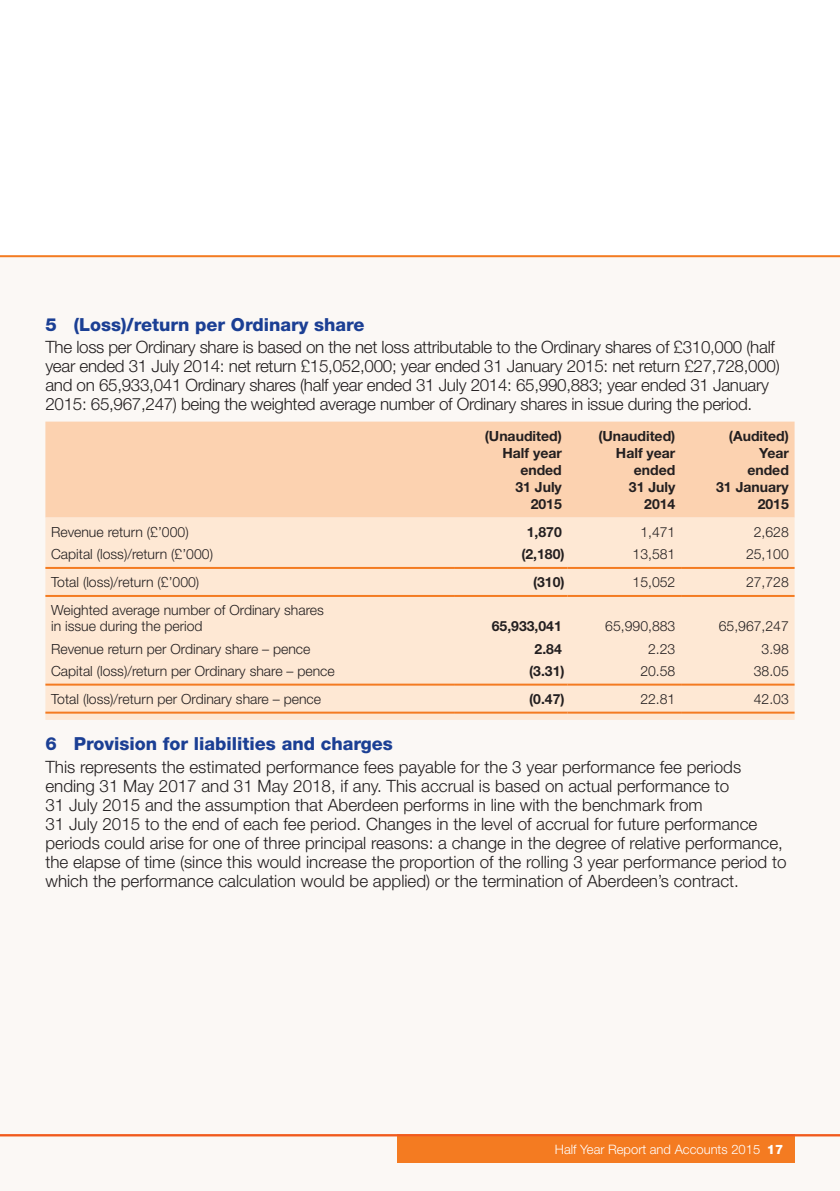
<style>
.page{position:relative;width:840px;height:1191px;background:#fff}
.page>*{position:absolute;margin:0;border:0;box-sizing:border-box;transform-origin:0 0}
.Sub_Heading_1__Blue{font:800 18px "Helvetica Neue LT";color:#1b3f94}
.Body_copy_8_5_10{font:300 17px/19px "Helvetica Neue LT";color:#231f20}
.Body_copy_8_5_10-2{font:300 17px/19px "Helvetica Neue LT";letter-spacing:-.02em;color:#231f20}
.Table_Text_7_9{font:300 14px/16px "Helvetica Neue LT";color:#231f20}
.Table_Text_7_9-2{font:700 14px/17px "Helvetica Neue LT";color:#231f20;text-align:right}
._20mm_Aligned_tab_co{font:300 14px "Helvetica Neue LT";color:#231f20}
._20mm_Aligned_tab_co-2{font:700 14px "Helvetica Neue LT";color:#231f20}
.t1{font:300 13px "Helvetica Neue LT";color:#fff}
.s1{font-weight:800}
</style>
<div class="page">
<div style="left:0;top:255px;width:839px;height:936px;background:#fbf8f5"></div>
<hr style="left:0;top:255px;width:839px;height:2px;background:#f47b21">
<div style="left:397px;top:1134px;width:397px;height:28px;background:#f47b21"></div>
<hr style="left:0;top:1134px;width:839px;height:2px;background:#f15921">
<div style="left:45px;top:421px;width:749px;height:96px;background:#fcd2b0"></div>
<div style="left:45px;top:517px;width:749px;height:203px;background:#fee8d4"></div>
<hr style="left:45px;top:567px;width:409px;height:2px;background:#f47b21">
<hr style="left:454px;top:567px;width:113px;height:2px;background:#f47b21">
<hr style="left:567px;top:567px;width:113px;height:2px;background:#f47b21">
<hr style="left:680px;top:567px;width:114px;height:2px;background:#f47b21">
<hr style="left:45px;top:595px;width:409px;height:2px;background:#f47b21">
<hr style="left:454px;top:595px;width:113px;height:2px;background:#f47b21">
<hr style="left:567px;top:595px;width:113px;height:2px;background:#f47b21">
<hr style="left:680px;top:595px;width:114px;height:2px;background:#f47b21">
<hr style="left:45px;top:683px;width:409px;height:2px;background:#f47b21">
<hr style="left:454px;top:683px;width:113px;height:2px;background:#f47b21">
<hr style="left:567px;top:683px;width:113px;height:2px;background:#f47b21">
<hr style="left:680px;top:683px;width:114px;height:2px;background:#f47b21">
<hr style="left:45px;top:711px;width:409px;height:2px;background:#f47b21">
<hr style="left:454px;top:711px;width:113px;height:2px;background:#f47b21">
<hr style="left:567px;top:711px;width:113px;height:2px;background:#f47b21">
<hr style="left:680px;top:711px;width:114px;height:2px;background:#f47b21">
<p class="Sub_Heading_1__Blue" style="left:45px;top:314px;width:320px">5 (Loss)/return per Ordinary share</p>
<p class="Body_copy_8_5_10-2" style="left:45px;top:337px;width:735px">The loss per Ordinary share is based on the net loss attributable to the Ordinary shares of £310,000 (half year ended 31 July 2014: net return £15,052,000; year ended 31 January 2015: net return £27,728,000) and on 65,933,041 Ordinary shares (half year ended 31 July 2014: 65,990,883; year ended 31 January 2015: 65,967,247) being the weighted average number of Ordinary shares in issue during the period.</p>
<p class="Table_Text_7_9-2" style="left:484px;top:427px;width:78px">(Unaudited)</p>
<p class="Table_Text_7_9-2" style="left:502px;top:444px;width:61px">Half year ended</p>
<p class="Table_Text_7_9-2" style="left:515px;top:478px;width:48px">31 July<br>2015</p>
<p class="Table_Text_7_9-2" style="left:598px;top:427px;width:78px">(Unaudited)<br>Half year ended<br>31 July<br>2014</p>
<p class="Table_Text_7_9-2" style="left:728px;top:427px;width:61px">(Audited)<br>Year ended</p>
<p class="Table_Text_7_9-2" style="left:715px;top:478px;width:74px">31 January<br>2015</p>
<p class="Table_Text_7_9" style="left:51px;top:524px;width:139px">Revenue return (£’000)</p>
<p class="_20mm_Aligned_tab_co-2" style="left:526px;top:523px;width:37px">1,870</p>
<p class="_20mm_Aligned_tab_co" style="left:640px;top:523px;width:37px">1,471</p>
<p class="_20mm_Aligned_tab_co" style="left:753px;top:523px;width:37px">2,628</p>
<p class="Table_Text_7_9" style="left:51px;top:546px;width:163px">Capital (loss)/return (£’000)</p>
<p class="_20mm_Aligned_tab_co-2" style="left:521px;top:546px;width:45px">(2,180)</p>
<p class="_20mm_Aligned_tab_co" style="left:632px;top:546px;width:44px">13,581</p>
<p class="_20mm_Aligned_tab_co" style="left:745px;top:546px;width:44px">25,100</p>
<p class="Table_Text_7_9" style="left:51px;top:574px;width:150px">Total (loss)/return (£’000)</p>
<p class="_20mm_Aligned_tab_co-2" style="left:532px;top:574px;width:33px">(310)</p>
<p class="_20mm_Aligned_tab_co" style="left:632px;top:574px;width:44px">15,052</p>
<p class="_20mm_Aligned_tab_co" style="left:745px;top:574px;width:44px">27,728</p>
<p class="Table_Text_7_9" style="left:51px;top:602px;width:274px">Weighted average number of Ordinary shares in issue during the period</p>
<p class="_20mm_Aligned_tab_co-2" style="left:491px;top:618px;width:72px">65,933,041</p>
<p class="_20mm_Aligned_tab_co" style="left:605px;top:618px;width:72px">65,990,883</p>
<p class="_20mm_Aligned_tab_co" style="left:718px;top:618px;width:72px">65,967,247</p>
<p class="Table_Text_7_9" style="left:51px;top:640px;width:261px">Revenue return per Ordinary share – pence</p>
<p class="_20mm_Aligned_tab_co-2" style="left:534px;top:640px;width:29px">2.84</p>
<p class="_20mm_Aligned_tab_co" style="left:647px;top:640px;width:29px">2.23</p>
<p class="_20mm_Aligned_tab_co" style="left:761px;top:640px;width:29px">3.98</p>
<p class="Table_Text_7_9" style="left:51px;top:663px;width:285px">Capital (loss)/return per Ordinary share – pence</p>
<p class="_20mm_Aligned_tab_co-2" style="left:529px;top:662px;width:37px">(3.31)</p>
<p class="_20mm_Aligned_tab_co" style="left:640px;top:662px;width:37px">20.58</p>
<p class="_20mm_Aligned_tab_co" style="left:753px;top:662px;width:37px">38.05</p>
<p class="Table_Text_7_9" style="left:51px;top:691px;width:271px">Total (loss)/return per Ordinary share – pence</p>
<p class="_20mm_Aligned_tab_co-2" style="left:529px;top:690px;width:37px">(0.47)</p>
<p class="_20mm_Aligned_tab_co" style="left:640px;top:690px;width:37px">22.81</p>
<p class="_20mm_Aligned_tab_co" style="left:753px;top:690px;width:37px">42.03</p>
<p class="Sub_Heading_1__Blue" style="left:45px;top:732px;width:349px">6 Provision for liabilities and charges</p>
<p class="Body_copy_8_5_10" style="left:45px;top:757px;width:742px">This represents the estimated performance fees payable for the 3 year performance fee periods ending 31 May 2017 and 31 May 2018, if any. This accrual is based on actual performance to<br>31 July 2015 and the assumption that Aberdeen performs in line with the benchmark from<br>31 July 2015 to the end of each fee period. Changes in the level of accrual for future performance periods could arise for one of three principal reasons: a change in the degree of relative performance, the elapse of time (since this would increase the proportion of the rolling 3 year performance period to which the performance calculation would be applied) or the termination of Aberdeen’s contract.</p>
<p class="t1" style="left:554px;top:1141px;width:230px">Half Year Report and Accounts 2015 <span class="s1">17</span></p>
</div>
